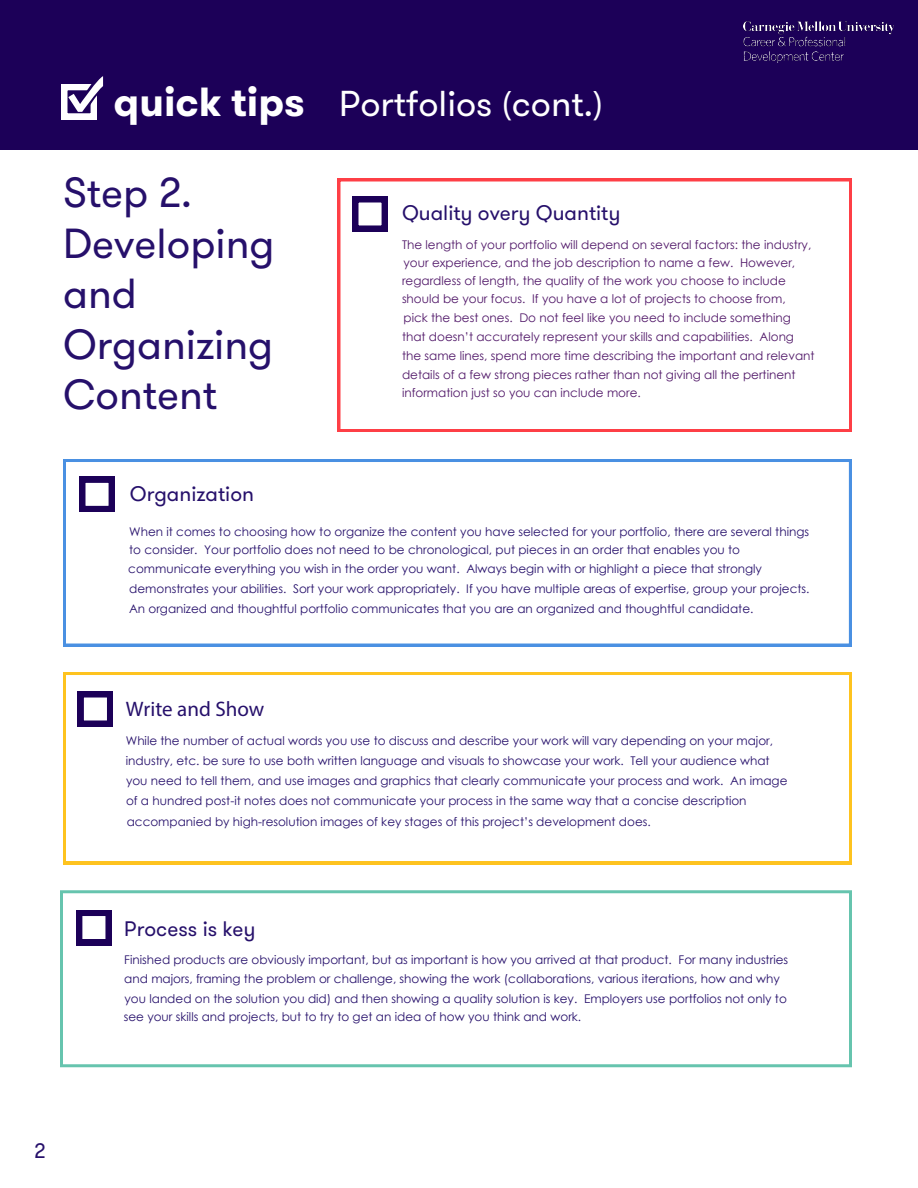
<style>
.page{position:relative;width:918px;height:1188px;background:#fff}
.page>*{position:absolute;margin:0;border:0;box-sizing:border-box;transform-origin:0 0}
.t1{font:42px/50.6px "GT Walsheim Pro Trial";color:#26106b}
.t2{font:700 40.65px "GT Walsheim Pro Trial";color:#fff}
.t3{font:36px "GT Walsheim Pro Trial";color:#fff}
.t4{font:21px "GT Walsheim Pro Trial";color:#26106b}
.t5{font:21px "Myriad Pro";color:#26106b}
.t6{font:12px/19.5px "Century Gothic";color:#26106b}
.t7{font:12px/19px "Century Gothic";color:#501768}
.s1{font-family:"Myriad Pro"}
</style>
<div class="page">
<div style="left:0;top:0;width:918px;height:150px;background:#1c0058"></div>
<svg style="left:62px;top:76px;width:41px;height:43px"></svg>
<svg style="left:63px;top:672px;width:789px;height:192px"></svg>
<svg style="left:78px;top:692px;width:35px;height:34px"></svg>
<svg style="left:63px;top:459px;width:789px;height:188px"></svg>
<svg style="left:79px;top:477px;width:36px;height:35px"></svg>
<svg style="left:338px;top:178px;width:514px;height:254px"></svg>
<svg style="left:352px;top:196px;width:36px;height:35px"></svg>
<div style="left:60px;top:890px;width:792px;height:177px;border:3px solid #66c4ae"></div>
<svg style="left:76px;top:910px;width:35px;height:35px"></svg>
<img style="left:743px;top:21px;width:151px;height:42px">
<h2 class="t2" style="left:114px;top:86px;width:193px">quick tips</h2>
<h1 class="t1" style="left:63px;top:172px;width:213px">Step 2:<br>Developing and<br>Organizing<br>Content</h1>
<h3 class="t3" style="left:339px;top:91px;width:266px">Portfolios <span class="s1">(</span>cont.<span class="s1">)</span></h3>
<h3 class="t4" style="left:402px;top:205px;width:220px">Quality overy Quantity</h3>
<p class="t7" style="left:402px;top:235px;width:411px">The length of your portfolio will depend on several factors: the industry,</p>
<p class="t7" style="left:402px;top:253px;width:395px;line-height:18px">your experience, and the job description to name a few. However, regardless of length, the quality of the work you choose to include</p>
<p class="t7" style="left:402px;top:289px;width:385px">should be your focus. If you have a lot of projects to choose from,</p>
<p class="t7" style="left:404px;top:308px;width:389px">pick the best ones. Do not feel like you need to include something</p>
<p class="t7" style="left:402px;top:326px;width:414px">that doesn’t accurately represent your skills and capabilities. Along the same lines, spend more time describing the important and relevant details of a few strong pieces rather than not giving all the pertinent information just so you can include more.</p>
<h3 class="t4" style="left:130px;top:486px;width:126px">Organization</h3>
<p class="t6" style="left:128px;top:521px;width:683px;line-height:19px">When it comes to choosing how to organize the content you have selected for your portfolio, there are several things to consider. Your portfolio does not need to be chronological, put pieces in an order that enables you to communicate everything you wish in the order you want. Always begin with or highlight a piece that strongly demonstrates your abilities. Sort your work appropriately. If you have multiple areas of expertise, group your projects.</p>
<p class="t6" style="left:129px;top:598px;width:626px">An organized and thoughtful portfolio communicates that you are an organized and thoughtful candidate.</p>
<h3 class="t5" style="left:126px;top:696px;width:140px">Write and Show</h3>
<p class="t6" style="left:126px;top:731px;width:649px">While the number of actual words you use to discuss and describe your work will vary depending on your major, industry, etc. be sure to use both written language and visuals to showcase your work. Tell your audience what</p>
<p class="t6" style="left:126px;top:770px;width:663px">you need to tell them, and use images and graphics that clearly communicate your process and work. An image</p>
<p class="t6" style="left:126px;top:789px;width:622px;line-height:21.8px">of a hundred post-it notes does not communicate your process in the same way that a concise description accompanied by high-resolution images of key stages of this project’s development does.</p>
<h3 class="t4" style="left:124px;top:921px;width:133px">Process is key</h3>
<p class="t6" style="left:124px;top:949px;width:665px">Finished products are obviously important, but as important is how you arrived at that product. For many industries and majors, framing the problem or challenge, showing the work (collaborations, various iterations, how and why you landed on the solution you did) and then showing a quality solution is key. Employers use portfolios not only to</p>
<p class="t6" style="left:124px;top:1007px;width:459px">see your skills and projects, but to try to get an idea of how you think and work.</p>
<h3 class="t4" style="left:34px;top:1143px;width:13px">2</h3>
</div>
